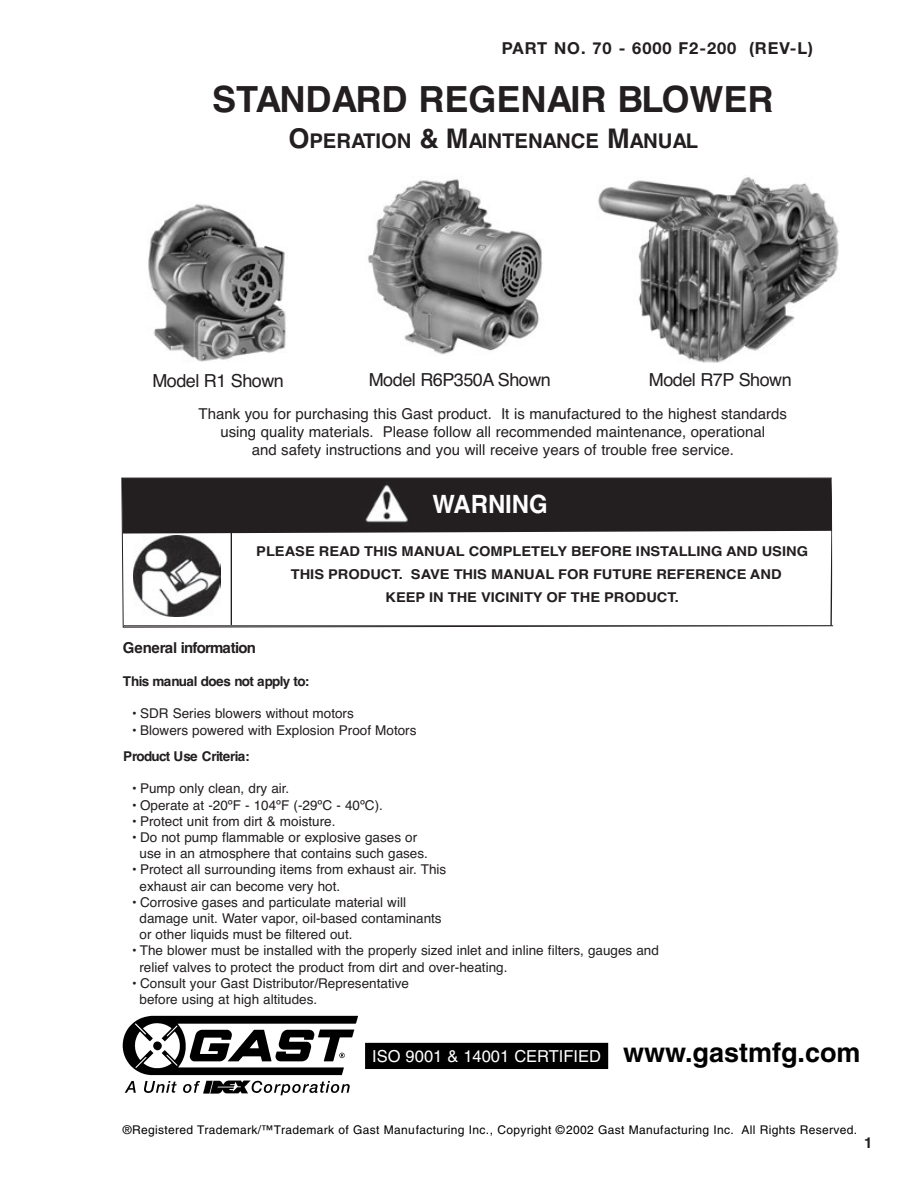
<style>
.page{position:relative;width:918px;height:1188px;background:#fff}
.page>*{position:absolute;margin:0;border:0;box-sizing:border-box;transform-origin:0 0}
.t1{font:700 36px "Helvetica";color:#231f20}
.t2{font:700 25.2px "Helvetica";color:#fff;scale:.95 1}
.t3{font:700 20.25px "Helvetica";color:#231f20}
.t4{font:18px "Helvetica";letter-spacing:-.03em;color:#231f20}
.t5{font:16.5px "Helvetica";color:#fff}
.t6{font:700 16.5px "Helvetica Neue";letter-spacing:.055em;color:#231f20}
.t7{font:15px/18px "Helvetica";color:#231f20;text-align:center}
.t8{font:700 15px "Helvetica";letter-spacing:-.055em;color:#231f20}
.t9{font:13.5px/16.2px "Helvetica";color:#231f20}
.t10{font:700 13.5px/23px "Helvetica";color:#231f20;text-align:center;scale:1.08 1}
.t11{font:700 13.5px "Helvetica";letter-spacing:-.055em;color:#231f20}
.t12{font:12px "Helvetica";letter-spacing:.03em;color:#000}
.s1{font-size:27px}
.s2{font-weight:700;font-size:27px;color:#000}
</style>
<div class="page">
<div style="left:367px;top:1044px;width:240px;height:24px;background:#000"></div>
<div style="left:365px;top:1043px;width:243px;height:26px;border:2px solid #000"></div>
<img style="left:122px;top:1015px;width:236px;height:81px">
<img style="left:148px;top:204px;width:138px;height:158px">
<img style="left:368px;top:179px;width:174px;height:176px">
<img style="left:598px;top:177px;width:241px;height:186px">
<svg style="left:122px;top:478px;width:711px;height:150px"></svg>
<img style="left:364px;top:482px;width:46px;height:43px">
<img style="left:133px;top:535px;width:88px;height:81px">
<hr style="left:231px;top:531px;width:1px;height:94px;background:#231f20">
<p class="t6" style="left:502px;top:42px;width:313px">PART NO. 70 - 6000 F2-200 (REV-L)</p>
<h1 class="t1" style="left:212px;top:78px;width:563px">STANDARD REGENAIR BLOWER</h1>
<h3 class="t3" style="left:288px;top:130px;width:411px"><span class="s1">O</span>PERATION <span class="s1">&amp; M</span>AINTENANCE <span class="s1">M</span>ANUAL</h3>
<h3 class="t4" style="left:152px;top:370px;width:133px">Model R1 Shown</h3>
<h3 class="t4" style="left:369px;top:369px;width:184px">Model R6P350A Shown</h3>
<h3 class="t4" style="left:649px;top:369px;width:144px">Model R7P Shown</h3>
<p class="t7" style="left:199px;top:405px;width:590px">Thank you for purchasing this Gast product. It is manufactured to the highest standards using quality materials. Please follow all recommended maintenance, operational<br>and safety instructions and you will receive years of trouble free service.</p>
<h2 class="t2" style="left:432px;top:490px;width:123px">WARNING</h2>
<p class="t10" style="left:256px;top:540px;width:512px">PLEASE READ THIS MANUAL COMPLETELY BEFORE INSTALLING AND USING<br>THIS PRODUCT. SAVE THIS MANUAL FOR FUTURE REFERENCE AND<br>KEEP IN THE VICINITY OF THE PRODUCT.</p>
<p class="t8" style="left:123px;top:639px;width:134px">General information</p>
<p class="t11" style="left:123px;top:673px;width:188px">This manual does not apply to:</p>
<p class="t9" style="left:131px;top:706px;width:224px">• SDR Series blowers without motors</p>
<p class="t9" style="left:131px;top:722px;width:287px">• Blowers powered with Explosion Proof Motors</p>
<p class="t11" style="left:123px;top:748px;width:128px">Product Use Criteria:</p>
<p class="t9" style="left:131px;top:781px;width:160px">• Pump only clean, dry air.</p>
<p class="t9" style="left:131px;top:797px;width:253px">• Operate at -20ºF - 104ºF (-29ºC - 40ºC).</p>
<p class="t9" style="left:131px;top:813px;width:206px">• Protect unit from dirt &amp; moisture.</p>
<p class="t9" style="left:139px;top:829px;width:290px;text-indent:-8px">• Do not pump flammable or explosive gases or use in an atmosphere that contains such gases.</p>
<p class="t9" style="left:139px;top:862px;width:308px;text-indent:-8px">• Protect all surrounding items from exhaust air. This exhaust air can become very hot.</p>
<p class="t9" style="left:139px;top:894px;width:304px;text-indent:-8px">• Corrosive gases and particulate material will damage unit. Water vapor, oil-based contaminants or other liquids must be filtered out.</p>
<p class="t9" style="left:139px;top:943px;width:521px;text-indent:-8px">• The blower must be installed with the properly sized inlet and inline filters, gauges and relief valves to protect the product from dirt and over-heating.</p>
<p class="t9" style="left:139px;top:975px;width:271px;text-indent:-8px">• Consult your Gast Distributor/Representative before using at high altitudes.</p>
<p class="t5" style="left:372px;top:1050px;width:490px">ISO 9001 &amp; 14001 CERTIFIED <span class="s2">www.gastmfg.com</span></p>
<p class="t12" style="left:123px;top:1126px;width:736px">®Registered Trademark/™Trademark of Gast Manufacturing Inc., Copyright © 2002 Gast Manufacturing Inc. All Rights Reserved.</p>
<p class="t8" style="left:864px;top:1134px;width:10px">1</p>
</div>
